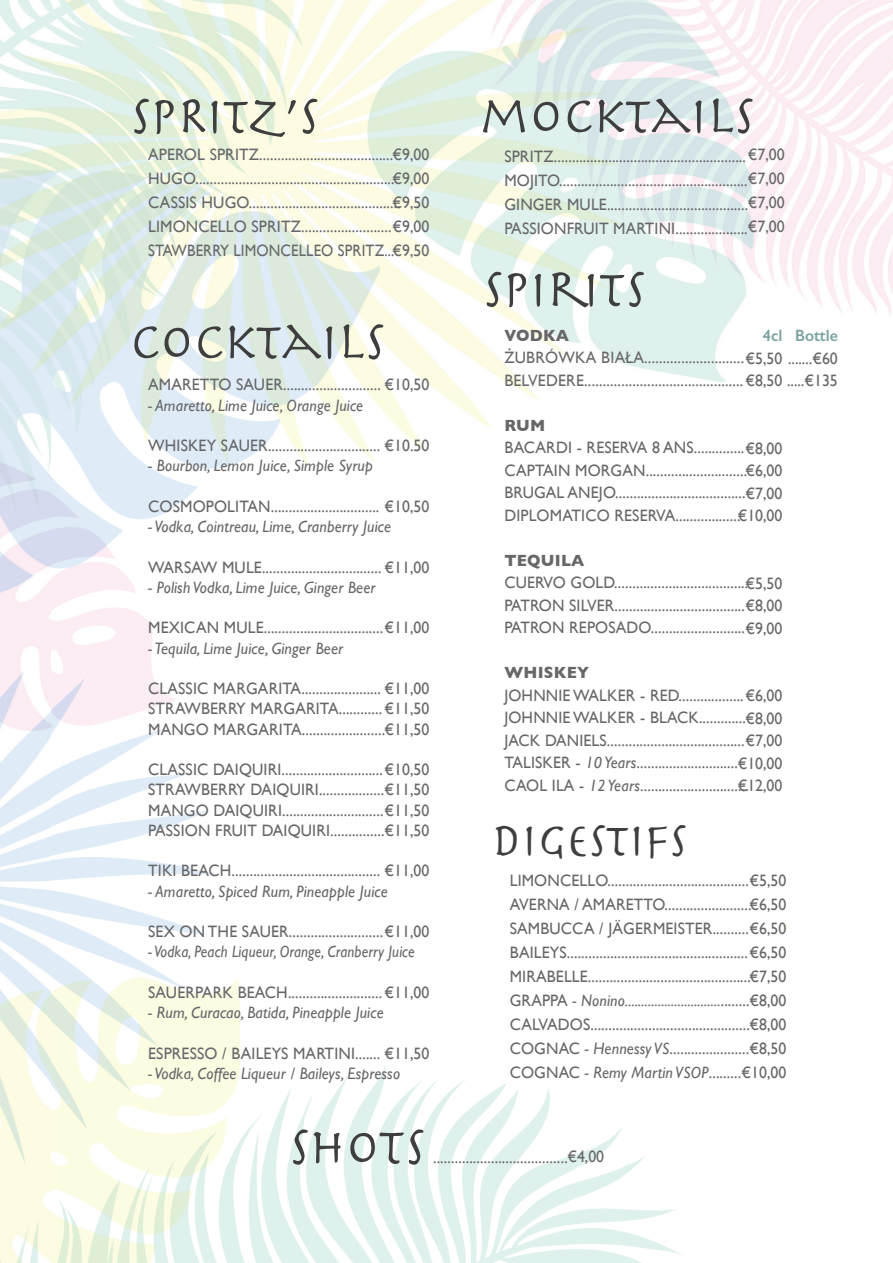
<style>
.page{position:relative;width:893px;height:1263px;background:#fff}
.page>*{position:absolute;margin:0;border:0;box-sizing:border-box;transform-origin:0 0}
.t1{font:54px "Herculanum";letter-spacing:-.02em;color:#3e3e3f}
.t2{font:48px "Herculanum";letter-spacing:-.02em;color:#3e3e3f}
.t3{font:16.5px/24px "Gill Sans";letter-spacing:.01em;color:#67676a;text-align:justify;scale:.96 1}
.t4{font:italic 16.5px "Gill Sans";letter-spacing:.01em;color:#67676a;scale:.96 1}
.t5{font:italic 16.5px "Gill Sans";letter-spacing:.01em;color:#67676a;scale:.9 1}
.t6{font:700 16.5px "Gill Sans";letter-spacing:.015em;color:#67676a;scale:.96 1}
.t7{font:600 16.5px "Gill Sans";color:#7ba3a2;scale:.96 1}
.s1{font-style:italic}
</style>
<div class="page">
<img style="left:0;top:0;width:893px;height:1262px">
<h1 class="t1" style="left:130px;top:81px;width:191px">SPRITZ’S</h1>
<p class="t3" style="left:148px;top:143px;width:294px;text-align:left">APEROL SPRITZ.....................................€9,00<br>HUGO.......................................................€9,00<br>CASSIS HUGO..........................................<br>LIMONCELLO SPRITZ.........................€9,00<br>STAWBERRY LIMONCELLEO SPRITZ...€9,50</p>
<p class="t3" style="left:392px;top:191px;width:40px">€9,50</p>
<h1 class="t1" style="left:129px;top:307px;width:258px">COCKTAILS</h1>
<p class="t3" style="left:148px;top:372px;width:294px">AMARETTO SAUER........................... €10,50</p>
<p class="t4" style="left:148px;top:395px;width:226px">- Amaretto, Lime Juice, Orange Juice</p>
<p class="t3" style="left:148px;top:433px;width:294px">WHISKEY SAUER............................... €10.50</p>
<p class="t4" style="left:148px;top:456px;width:235px">- Bourbon, Lemon Juice, Simple Syrup</p>
<p class="t3" style="left:148px;top:494px;width:294px">COSMOPOLITAN.............................. €10,50</p>
<p class="t4" style="left:148px;top:517px;width:255px">- Vodka, Cointreau, Lime, Cranberry Juice</p>
<p class="t3" style="left:148px;top:555px;width:294px">WARSAW MULE................................. €11,00</p>
<p class="t4" style="left:148px;top:578px;width:238px">- Polish Vodka, Lime Juice, Ginger Beer</p>
<p class="t3" style="left:148px;top:615px;width:294px">MEXICAN MULE.................................€11,00</p>
<p class="t4" style="left:148px;top:638px;width:204px">- Tequila, Lime Juice, Ginger Beer</p>
<p class="t3" style="left:148px;top:678px;width:294px;line-height:20.2px">CLASSIC MARGARITA...................... €11,00<br>STRAWBERRY MARGARITA............€11,50<br>MANGO MARGARITA.......................€11,50</p>
<p class="t3" style="left:148px;top:759px;width:294px;line-height:20.2px">CLASSIC DAIQUIRI............................€10,50<br>STRAWBERRY DAIQUIRI..................€11,50<br>MANGO DAIQUIRI............................€11,50<br>PASSION FRUIT DAIQUIRI...............€11,50</p>
<p class="t3" style="left:148px;top:858px;width:294px">TIKI BEACH......................................... €11,00</p>
<p class="t4" style="left:148px;top:881px;width:251px">- Amaretto, Spiced Rum, Pineapple Juice</p>
<p class="t3" style="left:148px;top:919px;width:294px">SEX ON THE SAUER..........................€11,00</p>
<p class="t5" style="left:148px;top:942px;width:298px">- Vodka, Peach Liqueur, Orange, Cranberry Juice</p>
<p class="t3" style="left:148px;top:980px;width:294px">SAUERPARK BEACH..........................€11,00</p>
<p class="t4" style="left:148px;top:1003px;width:247px">- Rum, Curacao, Batida, Pineapple Juice</p>
<p class="t3" style="left:148px;top:1041px;width:294px">ESPRESSO / BAILEYS MARTINI....... €11,50</p>
<p class="t4" style="left:148px;top:1064px;width:264px">- Vodka, Coffee Liqueur / Baileys, Espresso</p>
<h1 class="t1" style="left:478px;top:81px;width:278px">MOCKTAILS</h1>
<p class="t3" style="left:504px;top:144px;width:294px">SPRITZ.....................................................€7,00<br>MOJITO....................................................€7,00<br>GINGER MULE.......................................€7,00<br>PASSIONFRUIT MARTINI....................€7,00</p>
<h1 class="t1" style="left:482px;top:255px;width:165px">SPIRITS</h1>
<p class="t6" style="left:504px;top:322px;width:69px">VODKA</p>
<p class="t3" style="left:504px;top:346px;width:349px;line-height:22.5px">ŻUBRÓWKA BIAŁA...........................€5,50 .......€60<br>BELVEDERE...........................................€8,50 .....€135</p>
<p class="t6" style="left:504px;top:412px;width:44px">RUM</p>
<p class="t3" style="left:504px;top:436px;width:291px;line-height:22.5px">BACARDI - RESERVA 8 ANS..............€8,00<br>CAPTAIN MORGAN............................€6,00<br>BRUGAL ANEJO....................................€7,00<br>DIPLOMATICO RESERVA..................</p>
<p class="t6" style="left:504px;top:547px;width:85px">TEQUILA</p>
<p class="t3" style="left:504px;top:571px;width:291px;line-height:22.5px;text-align:left">CUERVO GOLD.....................................<br>PATRON SILVER....................................€8,00<br>PATRON REPOSADO..........................€9,00</p>
<p class="t6" style="left:504px;top:659px;width:90px">WHISKEY</p>
<p class="t3" style="left:504px;top:684px;width:291px;line-height:22.5px">JOHNNIE WALKER - RED..................€6,00<br>JOHNNIE WALKER - BLACK.............€8,00<br>JACK DANIELS......................................€7,00<br>TALISKER - <span class="s1">10 Years</span>............................€10,00<br>CAOL ILA - <span class="s1">12 Years</span>..............................</p>
<p class="t7" style="left:763px;top:326px;width:22px">4cl</p>
<p class="t7" style="left:795px;top:326px;width:46px">Bottle</p>
<p class="t3" style="left:738px;top:504px;width:48px">€10,00</p>
<p class="t3" style="left:746px;top:571px;width:40px">€5,50</p>
<p class="t3" style="left:738px;top:774px;width:48px">€12,00</p>
<h2 class="t2" style="left:491px;top:810px;width:197px">DIGESTIFS</h2>
<p class="t3" style="left:510px;top:868px;width:290px">LIMONCELLO.......................................€5,50<br>AVERNA / AMARETTO........................€6,50<br>SAMBUCCA / JÄGERMEISTER..........€6,50<br>BAILEYS..................................................€6,50<br>MIRABELLE.............................................€7,50<br>GRAPPA <span class="s1">- Nonino.............................</span>........€8,00<br>CALVADOS............................................€8,00<br>COGNAC <span class="s1">- Hennessy VS</span>......................€8,50<br>COGNAC <span class="s1">- Remy Martin VSOP</span>.........€10,00</p>
<h1 class="t1" style="left:289px;top:1112px;width:138px">SHOTS</h1>
<p class="t3" style="left:433px;top:1145px;width:180px">.....................................€4,00</p>
</div>
